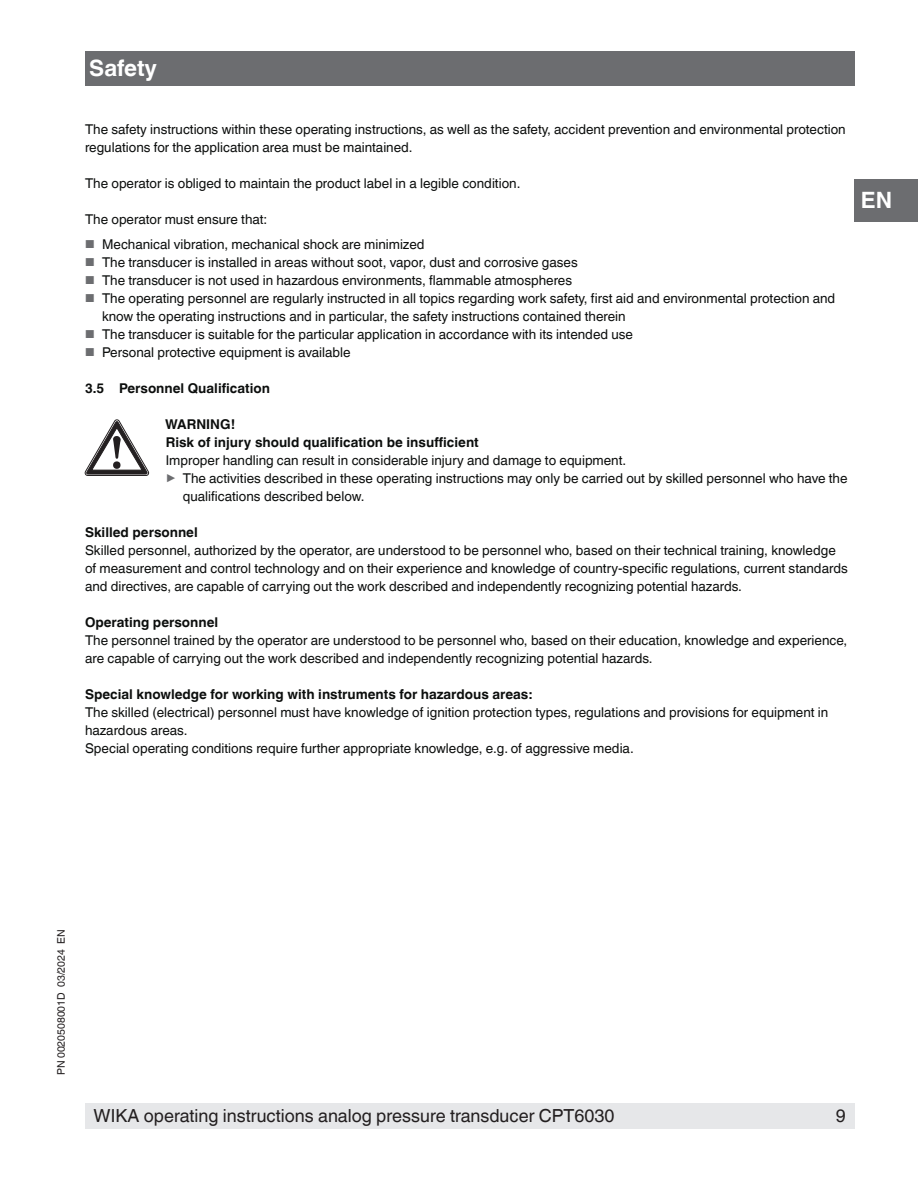
<style>
.page{position:relative;width:918px;height:1188px;background:#fff}
.page>*{position:absolute;margin:0;border:0;box-sizing:border-box;transform-origin:0 0}
.OI-Head{font:700 22.5px "Helvetica World";color:#fff}
.t1{font:18px "Helvetica World";color:#231f20}
.Running_text{font:13.5px/18px "Helvetica World";color:#0c0e0d}
.Subheadline2{font:700 13.5px "Helvetica World";color:#0c0e0d}
.Running_text-2{font:700 13.5px "Helvetica World";color:#0c0e0d}
.t2{font:10.5px "Helvetica World";color:#231f20}
.s1{font-size:11.55px;color:#6c6d70}
.s2{font-size:13.35px;color:#6c6d70}
</style>
<div class="page">
<div style="left:85px;top:1103px;width:769px;height:25px;background:#e6e7e9"></div>
<div style="left:85px;top:51px;width:769px;height:34px;background:#6c6d70"></div>
<div style="left:854px;top:179px;width:64px;height:42px;background:#6c6d70"></div>
<svg style="left:85px;top:420px;width:64px;height:56px"></svg>
<p class="OI-Head" style="left:89px;top:55px;width:69px">Safety</p>
<p class="Running_text" style="left:85px;top:121px;width:762px">The safety instructions within these operating instructions, as well as the safety, accident prevention and environmental protection regulations for the application area must be maintained.</p>
<p class="Running_text" style="left:85px;top:175px;width:437px">The operator is obliged to maintain the product label in a legible condition.</p>
<p class="Running_text" style="left:85px;top:211px;width:184px">The operator must ensure that:</p>
<p class="Running_text" style="left:85px;top:235px;width:341px"><span class="s1">■</span> Mechanical vibration, mechanical shock are minimized</p>
<p class="Running_text" style="left:85px;top:253px;width:494px"><span class="s1">■</span> The transducer is installed in areas without soot, vapor, dust and corrosive gases</p>
<p class="Running_text" style="left:85px;top:271px;width:489px"><span class="s1">■</span> The transducer is not used in hazardous environments, flammable atmospheres</p>
<p class="Running_text" style="left:102px;top:289px;width:735px;text-indent:-17px"><span class="s1">■</span> The operating personnel are regularly instructed in all topics regarding work safety, first aid and environmental protection and know the operating instructions and in particular, the safety instructions contained therein</p>
<p class="Running_text" style="left:85px;top:325px;width:550px"><span class="s1">■</span> The transducer is suitable for the particular application in accordance with its intended use</p>
<p class="Running_text" style="left:85px;top:343px;width:267px"><span class="s1">■</span> Personal protective equipment is available</p>
<p class="Running_text-2" style="left:85px;top:381px;width:186px">3.5 Personnel Qualification</p>
<p class="Subheadline2" style="left:165px;top:417px;width:71px">WARNING!</p>
<p class="Subheadline2" style="left:166px;top:435px;width:314px">Risk of injury should qualification be insufficient</p>
<p class="Running_text" style="left:166px;top:451px;width:462px">Improper handling can result in considerable injury and damage to equipment.</p>
<p class="Running_text" style="left:183px;top:469px;width:666px;text-indent:-17px"><span class="s2">▶</span> The activities described in these operating instructions may only be carried out by skilled personnel who have the qualifications described below.</p>
<p class="Subheadline2" style="left:85px;top:525px;width:114px">Skilled personnel</p>
<p class="Running_text" style="left:85px;top:541px;width:764px">Skilled personnel, authorized by the operator, are understood to be personnel who, based on their technical training, knowledge of measurement and control technology and on their experience and knowledge of country-specific regulations, current standards and directives, are capable of carrying out the work described and independently recognizing potential hazards.</p>
<p class="Subheadline2" style="left:85px;top:615px;width:135px">Operating personnel</p>
<p class="Running_text" style="left:85px;top:631px;width:764px">The personnel trained by the operator are understood to be personnel who, based on their education, knowledge and experience, are capable of carrying out the work described and independently recognizing potential hazards.</p>
<p class="Running_text-2" style="left:85px;top:687px;width:449px">Special knowledge for working with instruments for hazardous areas:</p>
<p class="Running_text" style="left:85px;top:703px;width:745px">The skilled (electrical) personnel must have knowledge of ignition protection types, regulations and provisions for equipment in hazardous areas.</p>
<p class="Running_text" style="left:85px;top:739px;width:550px">Special operating conditions require further appropriate knowledge, e.g. of aggressive media.</p>
<h1 class="OI-Head" style="left:861px;top:187px;width:33px">EN</h1>
<p class="t2" style="left:55px;top:1075px;width:147px;rotate:-90deg">PN 0020508001D 03/2024 EN</p>
<h2 class="t1" style="left:94px;top:1105px;width:523px">WIKA operating instructions analog pressure transducer CPT6030</h2>
<h2 class="t1" style="left:836px;top:1105px;width:12px">9</h2>
</div>
